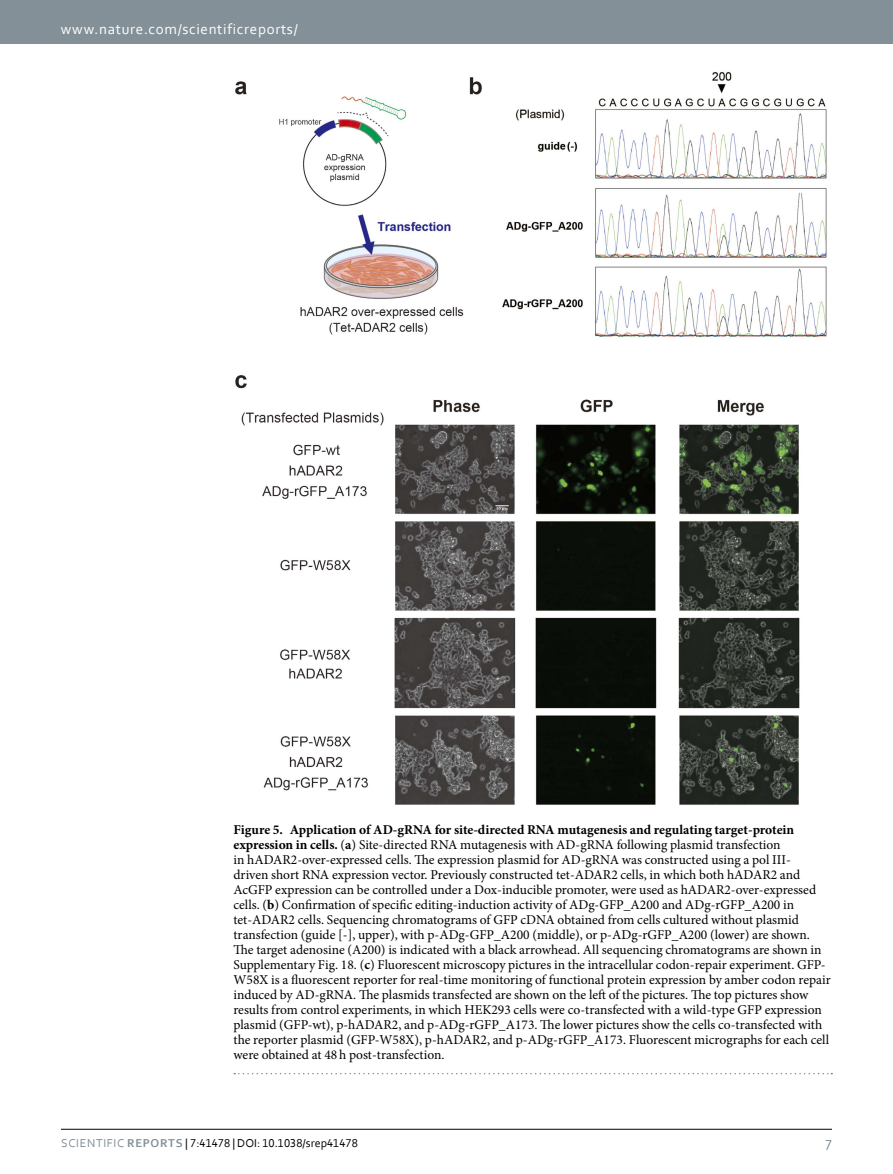
<style>
.page{position:relative;width:893px;height:1174px;background:#fff}
.page>*{position:absolute;margin:0;border:0;box-sizing:border-box;transform-origin:0 0}
.t1{font:15px "Corbel";letter-spacing:.045em;color:#fff}
.t2{font:15px "Corbel";color:#839097}
.t3{font:13.5px/15px "Minion Pro";color:#000}
.t4{font:12px "Corbel";color:#000}
.s1{font-weight:700}
.s2{color:#839097}
.s3{font-weight:700;color:#839097}
</style>
<div class="page">
<div style="left:0;top:0;width:893px;height:43px;background:#839097"></div>
<hr style="left:61px;top:1129px;width:771px;height:1px;background:#000">
<img style="left:235px;top:71px;width:592px;height:734px">
<svg style="left:234px;top:1072px;width:598px;height:2px"></svg>
<p class="t1" style="left:61px;top:19px;width:238px">www.nature.com/scientificreports/</p>
<p class="t3" style="left:233px;top:821px;width:599px"><span class="s1">Figure 5. Application of AD-gRNA for site-directed RNA mutagenesis and regulating target-protein expression in cells.</span> (<span class="s1">a</span>) Site-directed RNA mutagenesis with AD-gRNA following plasmid transfection<br>in hADAR2-over-expressed cells. The expression plasmid for AD-gRNA was constructed using a pol III-<br>driven short RNA expression vector. Previously constructed tet-ADAR2 cells, in which both hADAR2 and AcGFP expression can be controlled under a Dox-inducible promoter, were used as hADAR2-over-expressed cells. (<span class="s1">b</span>) Confirmation of specific editing-induction activity of ADg-GFP_A200 and ADg-rGFP_A200 in tet-ADAR2 cells. Sequencing chromatograms of GFP cDNA obtained from cells cultured without plasmid transfection (guide [-], upper), with p-ADg-GFP_A200 (middle), or p-ADg-rGFP_A200 (lower) are shown.<br>The target adenosine (A200) is indicated with a black arrowhead. All sequencing chromatograms are shown in Supplementary Fig. 18. (<span class="s1">c</span>) Fluorescent microscopy pictures in the intracellular codon-repair experiment. GFP-W58X is a fluorescent reporter for real-time monitoring of functional protein expression by amber codon repair induced by AD-gRNA. The plasmids transfected are shown on the left of the pictures. The top pictures show results from control experiments, in which HEK293 cells were co-transfected with a wild-type GFP expression plasmid (GFP-wt), p-hADAR2, and p-ADg-rGFP_A173. The lower pictures show the cells co-transfected with the reporter plasmid (GFP-W58X), p-hADAR2, and p-ADg-rGFP_A173. Fluorescent micrographs for each cell were obtained at 48h post-transfection.</p>
<p class="t4" style="left:61px;top:1135px;width:298px"><span class="s2">Scientific</span> <span class="s3">REPORTS</span> | 7:41478 | DOI: 10.1038/srep41478</p>
<p class="t2" style="left:826px;top:1132px;width:8px">7</p>
</div>
